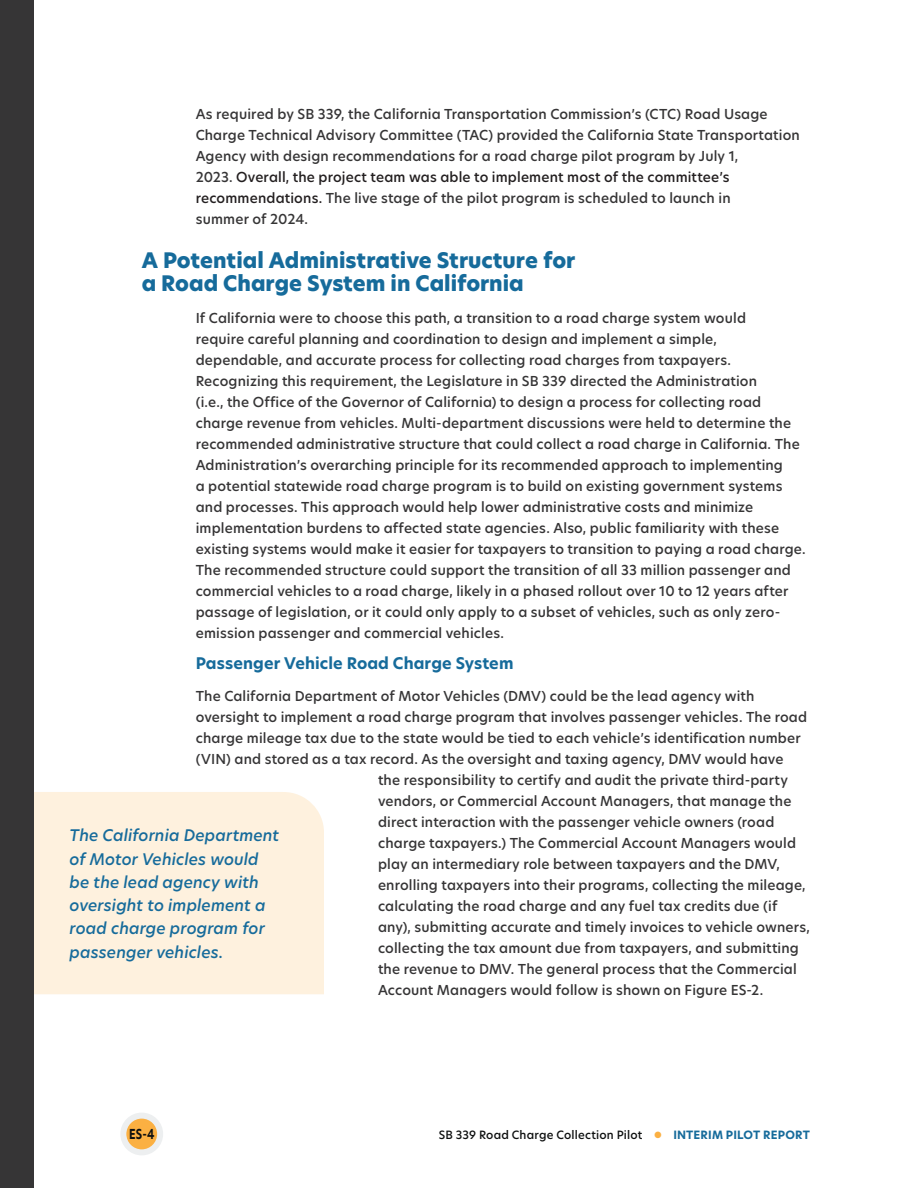
<style>
.page{position:relative;width:918px;height:1188px;background:#fff}
.page>*{position:absolute;margin:0;border:0;box-sizing:border-box;transform-origin:0 0}
.t1{font:800 21px/23.2px "New Hero";color:#166b9b}
.Quote_Blue_10_5pt{font:italic 500 15.75px/23.2px "New Hero";letter-spacing:.005em;color:#166b9b}
.t2{font:700 15.75px "New Hero";letter-spacing:.005em;color:#166b9b}
.Body{font:500 13.5px/21px "New Hero";letter-spacing:.01em;color:#363536}
.t3{font:700 13.5px "New Hero";color:#0e1010;scale:.8 1}
.t4{font:500 11.25px "New Hero";letter-spacing:.015em;color:#0e1010}
.s1{color:#231f20}
.s2{color:#fbb042}
.s3{font-weight:700;color:#166b9b}
</style>
<div class="page">
<div style="left:34px;top:792px;width:290px;height:202px;background:#fef1de"></div>
<div style="left:0;top:0;width:34px;height:1188px;background:#363536"></div>
<div style="left:123px;top:1116px;width:37px;height:36px;background:#fbb042;border-radius:50%"></div>
<div style="left:120px;top:1113px;width:43px;height:42px;border:6px solid #edeff0;border-radius:50%"></div>
<p class="Body" style="left:196px;top:103px;width:606px">As required by SB 339, the California Transportation Commission’s (CTC) Road Usage Charge Technical Advisory Committee (TAC) provided the California State Transportation Agency with design recommendations for a road charge pilot program by July 1,<br>2023. <span class="s1">Overall, the project team was able to implement most of the committee’s recommendations.</span> The live stage of the pilot program is scheduled to launch in<br>summer of 2024.</p>
<h2 class="t1" style="left:142px;top:249px;width:435px">A Potential Administrative Structure for a Road Charge System in California</h2>
<p class="Body" style="left:196px;top:307px;width:611px">If California were to choose this path, a transition to a road charge system would<br>require careful planning and coordination to design and implement a simple, dependable, and accurate process for collecting road charges from taxpayers.<br>Recognizing this requirement, the Legislature in SB 339 directed the Administration<br>(i.e., the Office of the Governor of California) to design a process for collecting road charge revenue from vehicles. Multi-department discussions were held to determine the recommended administrative structure that could collect a road charge in California. The Administration’s overarching principle for its recommended approach to implementing<br>a potential statewide road charge program is to build on existing government systems and processes. This approach would help lower administrative costs and minimize implementation burdens to affected state agencies. Also, public familiarity with these existing systems would make it easier for taxpayers to transition to paying a road charge.<br>The recommended structure could support the transition of all 33 million passenger and commercial vehicles to a road charge, likely in a phased rollout over 10 to 12 years after passage of legislation, or it could only apply to a subset of vehicles, such as only zero&shy;emission passenger and commercial vehicles.</p>
<h3 class="t2" style="left:196px;top:653px;width:319px">Passenger Vehicle Road Charge System</h3>
<p class="Body" style="left:196px;top:685px;width:560px">The California Department of Motor Vehicles (DMV) could be the lead agency with</p>
<p class="Body" style="left:196px;top:706px;width:613px">oversight to implement a road charge program that involves passenger vehicles. The road</p>
<p class="Body" style="left:196px;top:727px;width:606px">charge mileage tax due to the state would be tied to each vehicle’s identification number</p>
<p class="Body" style="left:196px;top:748px;width:589px">(VIN) and stored as a tax record. As the oversight and taxing agency, DMV would have</p>
<p class="Body" style="left:378px;top:769px;width:411px">the responsibility to certify and audit the private third-party</p>
<p class="Body" style="left:378px;top:790px;width:415px">vendors, or Commercial Account Managers, that manage the</p>
<p class="Body" style="left:378px;top:811px;width:398px">direct interaction with the passenger vehicle owners (road</p>
<p class="Body" style="left:378px;top:832px;width:420px">charge taxpayers.) The Commercial Account Managers would</p>
<p class="Body" style="left:378px;top:853px;width:403px">play an intermediary role between taxpayers and the DMV,</p>
<p class="Body" style="left:378px;top:874px;width:429px">enrolling taxpayers into their programs, collecting the mileage,</p>
<p class="Body" style="left:378px;top:895px;width:401px">calculating the road charge and any fuel tax credits due (if</p>
<p class="Body" style="left:378px;top:916px;width:433px">any), submitting accurate and timely invoices to vehicle owners,</p>
<p class="Body" style="left:378px;top:937px;width:422px">collecting the tax amount due from taxpayers, and submitting</p>
<p class="Body" style="left:378px;top:958px;width:420px">the revenue to DMV. The general process that the Commercial</p>
<p class="Body" style="left:378px;top:979px;width:387px">Account Managers would follow is shown on Figure ES-2.</p>
<p class="Quote_Blue_10_5pt" style="left:70px;top:824px;width:211px">The California Department of Motor Vehicles would be the lead agency with oversight to implement a road charge program for passenger vehicles.</p>
<p class="t3" style="left:129px;top:1125px;width:33px">ES-4</p>
<p class="t4" style="left:439px;top:1127px;width:373px">SB 339 Road Charge Collection Pilot <span class="s2">●</span> <span class="s3">INTERIM PILOT REPORT</span></p>
</div>
